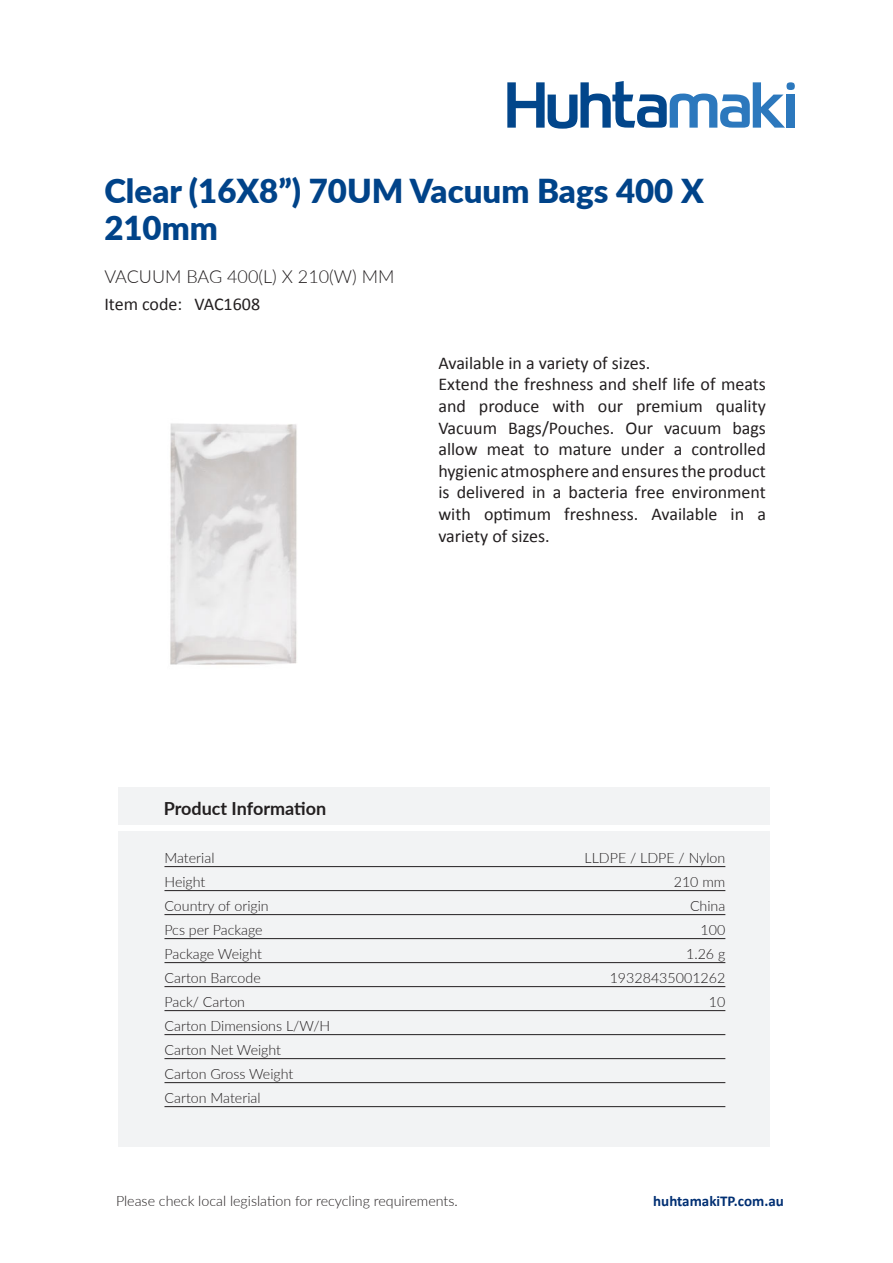
<style>
.page{position:relative;width:893px;height:1263px;background:#fff}
.page>*{position:absolute;margin:0;border:0;box-sizing:border-box;transform-origin:0 0}
.t1{font:900 33px/37.5px "Lato";color:#004389}
.t2{font:18px/21.6px "Calibri";color:#231f20}
.t3{font:300 18px "Lato";color:#231f20}
.t4{font:700 18px "Lato";color:#231f20}
.t5{font:700 15px "Calibri";color:#002f73}
.t6{font:300 14.25px/24px "Lato";color:#231f20}
</style>
<div class="page">
<svg style="left:507px;top:81px;width:288px;height:48px"></svg>
<div style="left:118px;top:787px;width:652px;height:37px;background:#f2f3f4"></div>
<div style="left:118px;top:831px;width:652px;height:315px;background:#f2f3f4"></div>
<img style="left:170px;top:423px;width:127px;height:242px">
<hr style="left:164px;top:866px;width:561px;height:1px;background:#231f20">
<hr style="left:164px;top:890px;width:561px;height:1px;background:#231f20">
<hr style="left:164px;top:914px;width:561px;height:1px;background:#231f20">
<hr style="left:164px;top:938px;width:561px;height:1px;background:#231f20">
<hr style="left:164px;top:962px;width:561px;height:1px;background:#231f20">
<hr style="left:164px;top:986px;width:561px;height:1px;background:#231f20">
<hr style="left:164px;top:1010px;width:561px;height:1px;background:#231f20">
<hr style="left:164px;top:1034px;width:561px;height:1px;background:#231f20">
<hr style="left:164px;top:1058px;width:561px;height:1px;background:#231f20">
<hr style="left:164px;top:1082px;width:561px;height:1px;background:#231f20">
<hr style="left:164px;top:1106px;width:561px;height:1px;background:#231f20">
<h1 class="t1" style="left:104px;top:171px;width:601px">Clear (16X8”) 70UM Vacuum Bags 400 X<br>210mm</h1>
<p class="t3" style="left:104px;top:263px;width:291px">VACUUM BAG 400(L) X 210(W) MM</p>
<p class="t2" style="left:104px;top:293px;width:79px">Item code:</p>
<p class="t2" style="left:194px;top:293px;width:67px">VAC1608</p>
<p class="t4" style="left:164px;top:795px;width:164px">Product Information</p>
<p class="t2" style="left:438px;top:351px;width:329px">Available in a variety of sizes.<br>Extend the freshness and shelf life of meats and produce with our premium quality Vacuum Bags/Pouches. Our vacuum bags allow meat to mature under a controlled hygienic atmosphere and ensures the product is delivered in a bacteria free environment with optimum freshness. Available in a variety of sizes.</p>
<p class="t6" style="left:164px;top:845px;width:52px">Material</p>
<p class="t6" style="left:585px;top:845px;width:142px">LLDPE / LDPE / Nylon</p>
<p class="t6" style="left:164px;top:869px;width:43px">Height</p>
<p class="t6" style="left:674px;top:869px;width:53px">210 mm</p>
<p class="t6" style="left:164px;top:893px;width:106px">Country of origin</p>
<p class="t6" style="left:690px;top:893px;width:37px">China</p>
<p class="t6" style="left:164px;top:917px;width:100px">Pcs per Package</p>
<p class="t6" style="left:701px;top:917px;width:26px">100</p>
<p class="t6" style="left:164px;top:941px;width:99px">Package Weight</p>
<p class="t6" style="left:686px;top:941px;width:41px">1.26 g</p>
<p class="t6" style="left:164px;top:965px;width:98px">Carton Barcode</p>
<p class="t6" style="left:610px;top:965px;width:117px">19328435001262</p>
<p class="t6" style="left:164px;top:989px;width:82px">Pack/ Carton</p>
<p class="t6" style="left:709px;top:989px;width:18px">10</p>
<p class="t6" style="left:164px;top:1013px;width:167px">Carton Dimensions L/W/H<br>Carton Net Weight<br>Carton Gross Weight<br>Carton Material</p>
<p class="t6" style="left:116px;top:1188px;width:343px">Please check local legislation for recycling requirements.</p>
<p class="t5" style="left:653px;top:1190px;width:132px">huhtamakiTP.com.au</p>
</div>
